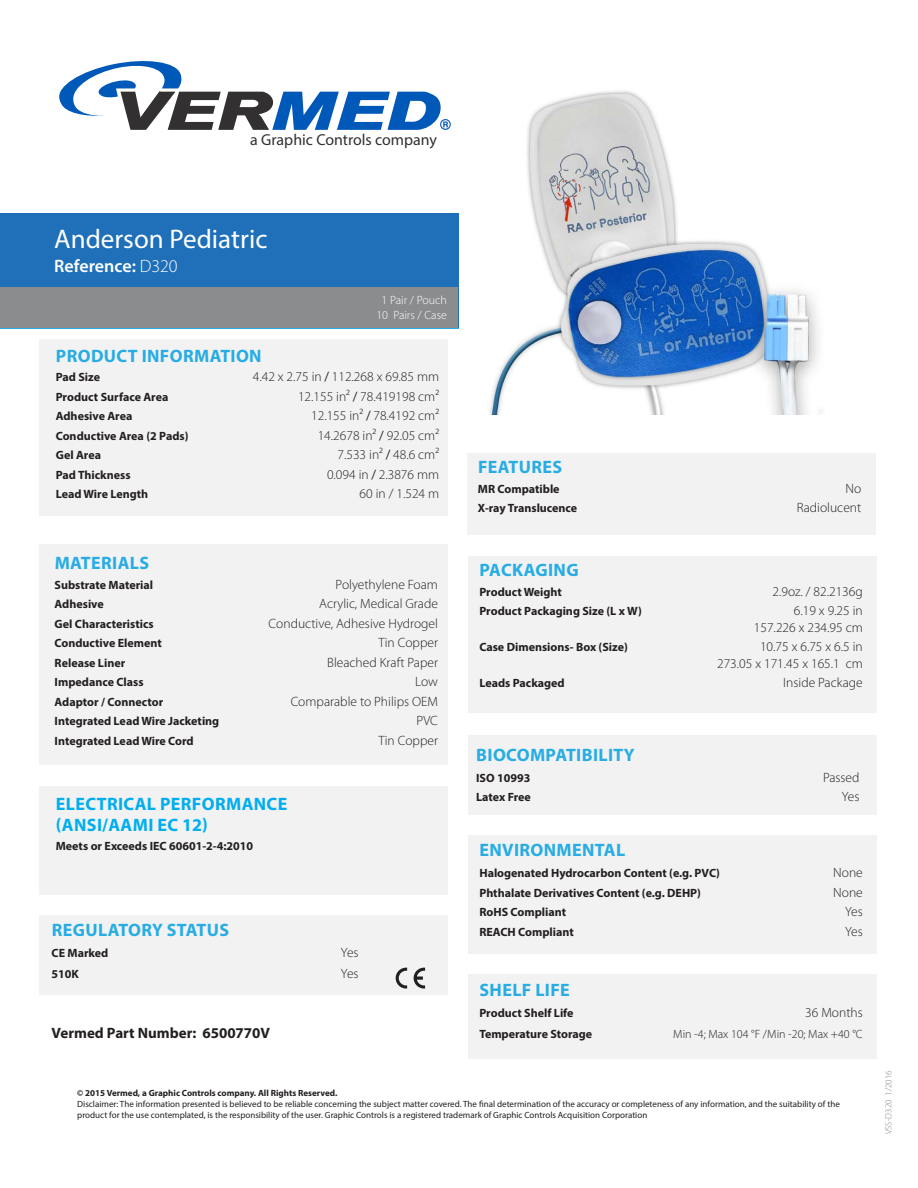
<style>
.page{position:relative;width:918px;height:1188px;background:#fff}
.page>*{position:absolute;margin:0;border:0;box-sizing:border-box;transform-origin:0 0}
.t1{font:27px "Myriad Pro";color:#fff}
.t2{font:700 18px "Myriad Pro";letter-spacing:.02em;color:#27ace3}
.t3{font:700 18px/21px "Myriad Pro";letter-spacing:.02em;color:#00aeef}
.t4{font:600 18px "Myriad Pro";color:#fff}
.t5{font:15.9px "Myriad Pro";color:#323031}
.t6{font:700 15px "Myriad Pro";color:#231f20}
.t7{font:300 13.5px/16.5px "Myriad Pro";color:#231f20;text-align:right}
.t8{font:700 12px "Myriad Pro";color:#231f20}
.t9{font:300 12px "Myriad Pro";color:#231f20}
.t10{font:300 12px/14.4px "Myriad Pro";color:#fff;text-align:center}
.t11{font:9px/10.8px "Myriad Pro";color:#231f20}
.t12{font:700 9px "Myriad Pro";color:#231f20}
.t13{font:300 9px "Myriad Pro";color:#828487}
.s1{font-weight:300}
.s2{font-weight:400}
</style>
<div class="page">
<div style="left:39px;top:916px;width:409px;height:79px;background:#f2f2f3"></div>
<div style="left:468px;top:835px;width:409px;height:119px;background:#f2f2f3"></div>
<div style="left:468px;top:735px;width:409px;height:80px;background:#f2f2f3"></div>
<div style="left:468px;top:975px;width:409px;height:84px;background:#f2f2f3"></div>
<div style="left:468px;top:557px;width:409px;height:156px;background:#f2f2f3"></div>
<div style="left:39px;top:786px;width:409px;height:109px;background:#f2f2f3"></div>
<div style="left:39px;top:544px;width:409px;height:221px;background:#f2f2f3"></div>
<div style="left:467px;top:453px;width:409px;height:82px;background:#f2f2f3"></div>
<div style="left:39px;top:339px;width:409px;height:177px;background:#f2f2f3"></div>
<svg style="left:59px;top:61px;width:392px;height:69px"></svg>
<div style="left:0;top:214px;width:459px;height:114px;background:#1f70b9"></div>
<svg style="left:396px;top:968px;width:11px;height:21px"></svg>
<svg style="left:414px;top:968px;width:11px;height:21px"></svg>
<img style="left:489px;top:91px;width:333px;height:324px">
<div style="left:1px;top:287px;width:457px;height:41px;background:#8a8c8e"></div>
<h3 class="t5" style="left:250px;top:130px;width:188px">a Graphic Controls company</h3>
<h1 class="t1" style="left:54px;top:222px;width:215px">Anderson Pediatric</h1>
<h2 class="t4" style="left:54px;top:255px;width:125px">Reference: <span class="s1">D320</span></h2>
<p class="t10" style="left:376px;top:293px;width:72px">1 Pair / Pouch<br>10 Pairs / Case</p>
<h2 class="t2" style="left:56px;top:344px;width:207px">PRODUCT INFORMATION</h2>
<p class="t8" style="left:56px;top:369px;width:46px">Pad Size</p>
<p class="t7" style="left:253px;top:369px;width:188px">4.42 x 2.75 in <span class="s2">/</span> 112.268 x 69.85 mm</p>
<p class="t8" style="left:56px;top:389px;width:114px">Product Surface Area</p>
<p class="t7" style="left:298px;top:388px;width:143px">12.155 in² <span class="s2">/</span> 78.419198 cm²</p>
<p class="t8" style="left:56px;top:408px;width:78px">Adhesive Area</p>
<p class="t7" style="left:311px;top:408px;width:130px">12.155 in² <span class="s2">/</span> 78.4192 cm²</p>
<p class="t8" style="left:56px;top:428px;width:134px">Conductive Area (2 Pads)</p>
<p class="t7" style="left:318px;top:427px;width:123px">14.2678 in² <span class="s2">/</span> 92.05 cm²</p>
<p class="t8" style="left:56px;top:447px;width:47px">Gel Area</p>
<p class="t7" style="left:338px;top:447px;width:103px">7.533 in² <span class="s2">/</span> 48.6 cm²</p>
<p class="t8" style="left:56px;top:467px;width:76px">Pad Thickness</p>
<p class="t7" style="left:327px;top:466px;width:114px">0.094 in <span class="s2">/</span> 2.3876 mm</p>
<p class="t8" style="left:56px;top:486px;width:94px">Lead Wire Length</p>
<p class="t7" style="left:360px;top:486px;width:81px">60 in / 1.524 m</p>
<h2 class="t2" style="left:55px;top:551px;width:96px">MATERIALS</h2>
<p class="t8" style="left:55px;top:577px;width:100px">Substrate Material</p>
<p class="t7" style="left:336px;top:576px;width:104px">Polyethylene Foam</p>
<p class="t8" style="left:55px;top:596px;width:51px">Adhesive</p>
<p class="t7" style="left:319px;top:596px;width:120px">Acrylic, Medical Grade</p>
<p class="t8" style="left:55px;top:616px;width:101px">Gel Characteristics</p>
<p class="t7" style="left:269px;top:615px;width:171px">Conductive, Adhesive Hydrogel</p>
<p class="t8" style="left:55px;top:635px;width:109px">Conductive Element</p>
<p class="t7" style="left:379px;top:635px;width:61px">Tin Copper</p>
<p class="t8" style="left:55px;top:655px;width:72px">Release Liner</p>
<p class="t7" style="left:327px;top:654px;width:112px">Bleached Kraft Paper</p>
<p class="t8" style="left:55px;top:674px;width:91px">Impedance Class</p>
<p class="t7" style="left:415px;top:674px;width:24px">Low</p>
<p class="t8" style="left:55px;top:694px;width:110px">Adaptor / Connector</p>
<p class="t7" style="left:291px;top:693px;width:149px">Comparable to Philips OEM</p>
<p class="t8" style="left:55px;top:713px;width:166px">Integrated Lead Wire Jacketing</p>
<p class="t7" style="left:416px;top:713px;width:23px">PVC</p>
<p class="t8" style="left:55px;top:733px;width:141px">Integrated Lead Wire Cord</p>
<p class="t7" style="left:379px;top:732px;width:61px">Tin Copper</p>
<h2 class="t3" style="left:56px;top:793px;width:233px">ELECTRICAL PERFORMANCE (ANSI/AAMI EC 12)</h2>
<p class="t8" style="left:56px;top:838px;width:199px">Meets or Exceeds IEC 60601-2-4:2010</p>
<h2 class="t2" style="left:52px;top:918px;width:179px">REGULATORY STATUS</h2>
<p class="t8" style="left:52px;top:945px;width:58px">CE Marked</p>
<p class="t7" style="left:341px;top:945px;width:19px">Yes</p>
<p class="t8" style="left:52px;top:966px;width:29px">510K</p>
<p class="t7" style="left:341px;top:966px;width:19px">Yes</p>
<p class="t6" style="left:52px;top:1023px;width:220px">Vermed Part Number: 6500770V</p>
<h2 class="t2" style="left:478px;top:455px;width:86px">FEATURES</h2>
<p class="t8" style="left:478px;top:481px;width:83px">MR Compatible</p>
<p class="t7" style="left:846px;top:480px;width:17px">No</p>
<p class="t8" style="left:478px;top:500px;width:101px">X-ray Translucence</p>
<p class="t7" style="left:797px;top:500px;width:66px">Radiolucent</p>
<h2 class="t2" style="left:480px;top:558px;width:101px">PACKAGING</h2>
<p class="t8" style="left:479px;top:584px;width:84px">Product Weight</p>
<p class="t7" style="left:773px;top:583px;width:92px">2.9oz. / 82.2136g</p>
<p class="t8" style="left:479px;top:603px;width:164px">Product Packaging Size (L x W)</p>
<p class="t7" style="left:754px;top:603px;width:110px">6.19 x 9.25 in<br>157.226 x 234.95 cm</p>
<p class="t8" style="left:479px;top:639px;width:150px">Case Dimensions- Box (Size)</p>
<p class="t7" style="left:717px;top:639px;width:147px">10.75 x 6.75 x 6.5 in<br>273.05 x 171.45 x 165.1 cm</p>
<p class="t8" style="left:479px;top:675px;width:87px">Leads Packaged</p>
<p class="t7" style="left:783px;top:675px;width:81px">Inside Package</p>
<h2 class="t2" style="left:476px;top:743px;width:160px">BIOCOMPATIBILITY</h2>
<p class="t8" style="left:476px;top:770px;width:56px">ISO 10993</p>
<p class="t7" style="left:823px;top:769px;width:38px">Passed</p>
<p class="t8" style="left:476px;top:789px;width:56px">Latex Free</p>
<p class="t7" style="left:842px;top:788px;width:19px">Yes</p>
<h2 class="t2" style="left:480px;top:838px;width:147px">ENVIRONMENTAL</h2>
<p class="t8" style="left:479px;top:865px;width:242px">Halogenated Hydrocarbon Content (e.g. PVC)</p>
<p class="t7" style="left:833px;top:865px;width:31px">None</p>
<p class="t8" style="left:479px;top:885px;width:223px">Phthalate Derivatives Content (e.g. DEHP)</p>
<p class="t7" style="left:833px;top:884px;width:31px">None</p>
<p class="t8" style="left:479px;top:904px;width:88px">RoHS Compliant</p>
<p class="t7" style="left:845px;top:904px;width:19px">Yes</p>
<p class="t8" style="left:479px;top:924px;width:96px">REACH Compliant</p>
<p class="t7" style="left:845px;top:923px;width:19px">Yes</p>
<h2 class="t2" style="left:480px;top:978px;width:92px">SHELF LIFE</h2>
<p class="t8" style="left:479px;top:1005px;width:96px">Product Shelf Life</p>
<p class="t7" style="left:805px;top:1004px;width:59px">36 Months</p>
<p class="t8" style="left:479px;top:1026px;width:114px">Temperature Storage</p>
<p class="t9" style="left:673px;top:1027px;width:191px">Min -4; Max 104 °F /Min -20; Max +40 °C</p>
<p class="t12" style="left:77px;top:1087px;width:262px">© 2015 Vermed, a Graphic Controls company. All Rights Reserved.</p>
<p class="t11" style="left:77px;top:1099px;width:764px">Disclaimer: The information presented is believed to be reliable concerning the subject matter covered. The final determination of the accuracy or completeness of any information, and the suitability of the product for the use contemplated, is the responsibility of the user. Graphic Controls is a registered trademark of Graphic Controls Acquisition Corporation</p>
<p class="t13" style="left:884px;top:1134px;width:65px;rotate:-90deg">VSS-D320 1/2016</p>
</div>
